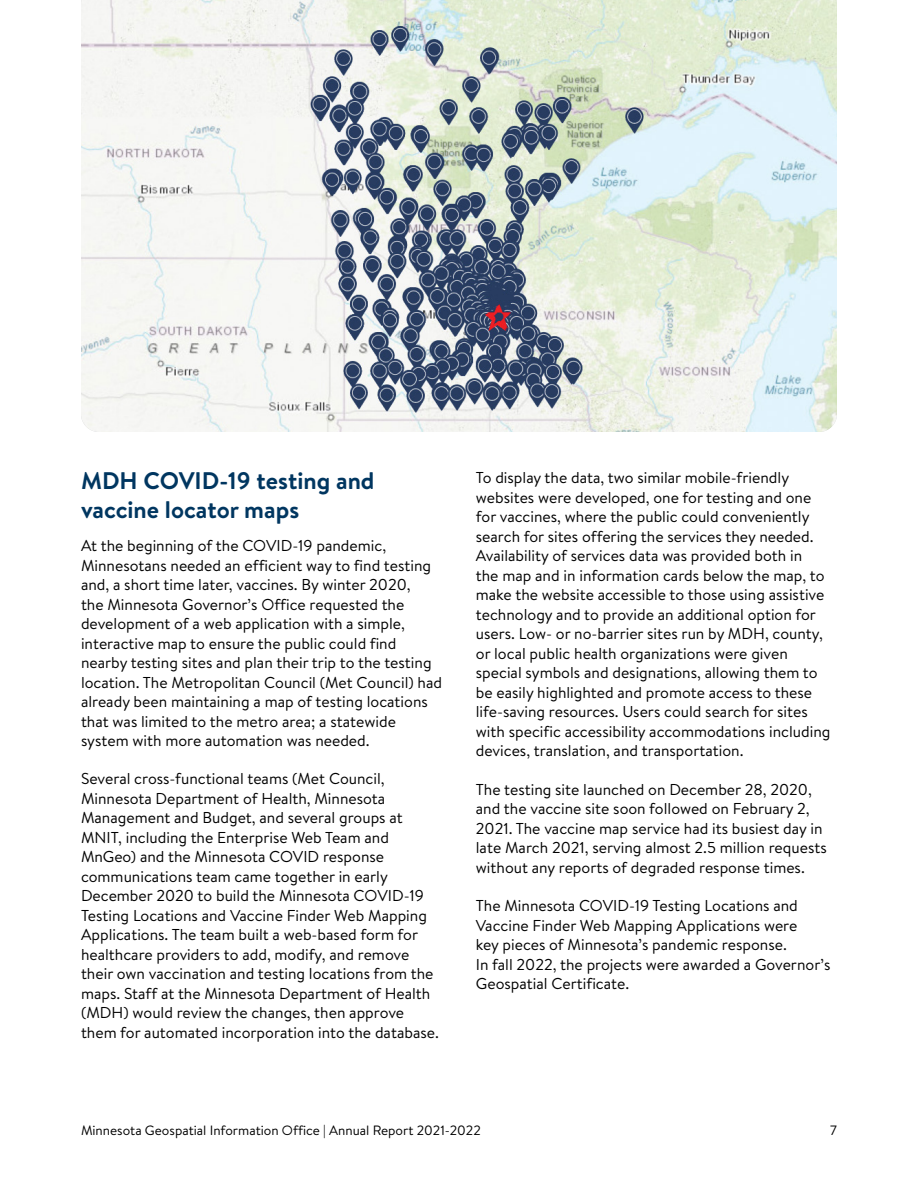
<style>
.page{position:relative;width:918px;height:1188px;background:#fff}
.page>*{position:absolute;margin:0;border:0;box-sizing:border-box;transform-origin:0 0}
.t1{font:700 24px/28.8px "Brandon Text";color:#003660}
.t2{font:15.75px/19.5px "Brandon Text";color:#000}
.t3{font:13.5px "Brandon Text";color:#000}
</style>
<div class="page">
<img style="left:81px;top:0;width:756px;height:432px">
<h4 class="t1" style="left:81px;top:466px;width:295px">MDH COVID-19 testing and vaccine locator maps</h4>
<p class="t2" style="left:81px;top:535px;width:363px">At the beginning of the COVID-19 pandemic, Minnesotans needed an efficient way to find testing and, a short time later, vaccines. By winter 2020,<br>the Minnesota Governor’s Office requested the development of a web application with a simple, interactive map to ensure the public could find nearby testing sites and plan their trip to the testing location. The Metropolitan Council (Met Council) had already been maintaining a map of testing locations that was limited to the metro area; a statewide system with more automation was needed.</p>
<p class="t2" style="left:81px;top:769px;width:359px">Several cross-functional teams (Met Council, Minnesota Department of Health, Minnesota Management and Budget, and several groups at MNIT, including the Enterprise Web Team and MnGeo) and the Minnesota COVID response communications team came together in early December 2020 to build the Minnesota COVID-19<br>Testing Locations and Vaccine Finder Web Mapping Applications. The team built a web-based form for healthcare providers to add, modify, and remove their own vaccination and testing locations from the maps. Staff at the Minnesota Department of Health (MDH) would review the changes, then approve them for automated incorporation into the database.</p>
<p class="t2" style="left:476px;top:468px;width:356px">To display the data, two similar mobile-friendly websites were developed, one for testing and one for vaccines, where the public could conveniently search for sites offering the services they needed.<br>Availability of services data was provided both in<br>the map and in information cards below the map, to make the website accessible to those using assistive technology and to provide an additional option for users. Low- or no-barrier sites run by MDH, county, or local public health organizations were given special symbols and designations, allowing them to be easily highlighted and promote access to these life-saving resources. Users could search for sites with specific accessibility accommodations including devices, translation, and transportation.</p>
<p class="t2" style="left:476px;top:779px;width:352px">The testing site launched on December 28, 2020, and the vaccine site soon followed on February 2, 2021. The vaccine map service had its busiest day in late March 2021, serving almost 2.5 million requests without any reports of degraded response times.</p>
<p class="t2" style="left:476px;top:896px;width:356px">The Minnesota COVID-19 Testing Locations and Vaccine Finder Web Mapping Applications were<br>key pieces of Minnesota’s pandemic response.<br>In fall 2022, the projects were awarded a Governor’s Geospatial Certificate.</p>
<p class="t3" style="left:81px;top:1121px;width:401px">Minnesota Geospatial Information Office | Annual Report 2021-2022</p>
<p class="t3" style="left:830px;top:1121px;width:8px">7</p>
</div>
